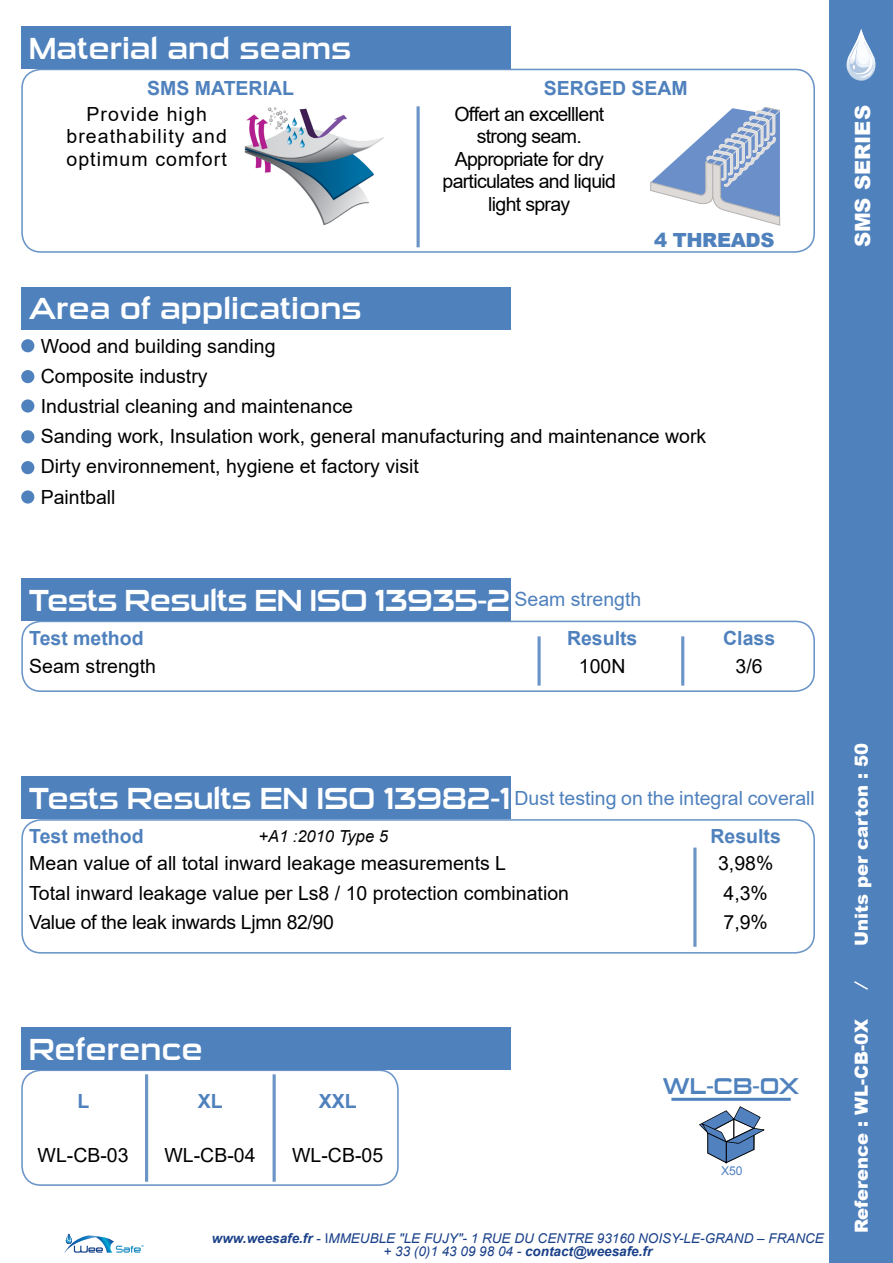
<style>
.page{position:relative;width:893px;height:1263px;background:#fff}
.page>*{position:absolute;margin:0;border:0;box-sizing:border-box;transform-origin:0 0}
.t1{font:30px "Sui Generis Rg";color:#fff}
.t2{font:30px "Sui Generis Rg";letter-spacing:-.02em;color:#fff}
.t3{font:22.5px "Sui Generis Rg";color:#4f81bd}
.t4{font:900 21px "Arial";color:#fff}
.t5{font:19.5px/29.1px "Arial";color:#000}
.t6{font:19.5px/22.5px "Arial";letter-spacing:-.035em;color:#000;text-align:center}
.t7{font:700 19.5px "Arial";color:#4f81bd}
.t8{font:19.5px "Arial";color:#4f81bd}
.t9{font:19.5px/22.5px "Arial";letter-spacing:.055em;color:#000;text-align:center}
.t10{font:900 19.5px "Arial";letter-spacing:-.02em;color:#4f81bd}
.t11{font:900 18px "Arial";color:#fff}
.t12{font:italic 16.5px "Arial";color:#000}
.t13{font:italic 13.5px/12px "Arial";color:#1a4089;text-align:center}
.t14{font:12.15px "Arial";color:#5181bf}
.t15{font:5.85px "Myriad Pro";color:#1c8dc1}
.s1{font-weight:700}
.s2{font-style:normal}
</style>
<div class="page">
<div style="left:21px;top:69px;width:794px;height:184px;border:2px solid #4f81bd;border-radius:19px"></div>
<div style="left:829px;top:0;width:64px;height:1263px;background:#4f81bd"></div>
<svg style="left:846px;top:29px;width:30px;height:52px"></svg>
<img style="left:244px;top:107px;width:139px;height:118px">
<svg style="left:416px;top:106px;width:4px;height:141px"></svg>
<svg style="left:64px;top:1234px;width:77px;height:19px"></svg>
<div style="left:21px;top:339px;width:13px;height:13px;background:#4f81bd;border-radius:50%"></div>
<div style="left:21px;top:370px;width:13px;height:13px;background:#4f81bd;border-radius:50%"></div>
<div style="left:21px;top:399px;width:13px;height:14px;background:#4f81bd;border-radius:50%"></div>
<div style="left:21px;top:430px;width:13px;height:13px;background:#4f81bd;border-radius:50%"></div>
<div style="left:21px;top:461px;width:13px;height:13px;background:#4f81bd;border-radius:50%"></div>
<div style="left:21px;top:490px;width:13px;height:14px;background:#4f81bd;border-radius:50%"></div>
<svg style="left:650px;top:107px;width:130px;height:118px"></svg>
<hr style="left:671px;top:1098px;width:120px;height:3px;background:#4f81bd">
<svg style="left:699px;top:1106px;width:65px;height:57px"></svg>
<div style="left:21px;top:1069px;width:378px;height:117px;border:2px solid #4f81bd;border-radius:19px"></div>
<hr style="left:145px;top:1074px;width:3px;height:108px;background:#4f81bd">
<hr style="left:273px;top:1074px;width:3px;height:108px;background:#4f81bd">
<div style="left:21px;top:819px;width:794px;height:135px;border:2px solid #4f81bd;border-radius:19px"></div>
<svg style="left:854px;top:981px;width:14px;height:9px"></svg>
<svg style="left:537px;top:636px;width:4px;height:50px"></svg>
<hr style="left:693px;top:847px;width:3px;height:100px;background:#4f81bd">
<hr style="left:681px;top:636px;width:3px;height:50px;background:#4f81bd">
<div style="left:21px;top:621px;width:794px;height:71px;border:2px solid #4f81bd;border-radius:19px"></div>
<div style="left:21px;top:578px;width:489px;height:42px;background:#4f81bd"></div>
<div style="left:21px;top:777px;width:489px;height:42px;background:#4f81bd"></div>
<div style="left:21px;top:287px;width:489px;height:42px;background:#4f81bd"></div>
<div style="left:21px;top:1027px;width:489px;height:42px;background:#4f81bd"></div>
<div style="left:21px;top:26px;width:489px;height:43px;background:#4f81bd"></div>
<h1 class="t1" style="left:29px;top:31px;width:324px">Material and seams</h1>
<p class="t7" style="left:147px;top:74px;width:148px">SMS MATERIAL</p>
<p class="t9" style="left:66px;top:102px;width:162px">Provide high breathability and optimum comfort</p>
<p class="t4" style="left:847px;top:247px;width:144px;rotate:-90deg">SMS SERIES</p>
<p class="t7" style="left:544px;top:74px;width:146px">SERGED SEAM</p>
<p class="t6" style="left:442px;top:102px;width:175px">Offert an excelllent strong seam.<br>Appropriate for dry particulates and liquid light spray</p>
<p class="t10" style="left:654px;top:225px;width:122px">4 THREADS</p>
<h1 class="t1" style="left:29px;top:291px;width:334px">Area of applications</h1>
<p class="t5" style="left:41px;top:331px;width:236px">Wood and building sanding</p>
<p class="t5" style="left:41px;top:362px;width:168px">Composite industry</p>
<p class="t5" style="left:41px;top:391px;width:667px;line-height:30.2px">Industrial cleaning and maintenance<br>Sanding work, Insulation work, general manufacturing and maintenance work</p>
<p class="t5" style="left:41px;top:451px;width:380px;line-height:30.2px">Dirty environnement, hygiene et factory visit<br>Paintball</p>
<h1 class="t2" style="left:29px;top:583px;width:483px">Tests Results EN ISO 13935-2</h1>
<p class="t8" style="left:514px;top:586px;width:128px">Seam strength</p>
<p class="t7" style="left:29px;top:624px;width:116px">Test method</p>
<p class="t7" style="left:723px;top:624px;width:54px">Class</p>
<p class="t5" style="left:736px;top:651px;width:29px">3/6</p>
<p class="t7" style="left:567px;top:624px;width:72px">Results</p>
<p class="t5" style="left:29px;top:651px;width:128px">Seam strength</p>
<p class="t5" style="left:579px;top:651px;width:48px">100N</p>
<h1 class="t1" style="left:29px;top:781px;width:483px">Tests Results EN ISO 13982-1</h1>
<p class="t8" style="left:514px;top:785px;width:302px">Dust testing on the integral coverall</p>
<p class="t7" style="left:29px;top:823px;width:116px">Test method</p>
<p class="t12" style="left:258px;top:826px;width:131px">+A1 :2010 Type 5</p>
<p class="t5" style="left:29px;top:849px;width:541px">Mean value of all total inward leakage measurements L<br>Total inward leakage value per Ls8 / 10 protection combination<br>Value of the leak inwards Ljmn 82/90</p>
<h1 class="t1" style="left:29px;top:1032px;width:176px">Reference</h1>
<p class="t7" style="left:77px;top:1087px;width:13px">L</p>
<p class="t7" style="left:198px;top:1087px;width:26px">XL</p>
<p class="t7" style="left:319px;top:1087px;width:39px">XXL</p>
<p class="t5" style="left:38px;top:1141px;width:93px">WL-CB-03</p>
<p class="t5" style="left:165px;top:1141px;width:93px">WL-CB-04</p>
<p class="t5" style="left:292px;top:1141px;width:93px">WL-CB-05</p>
<p class="t7" style="left:710px;top:823px;width:72px">Results</p>
<p class="t5" style="left:718px;top:849px;width:57px">3,98%<br>4,3%<br>7,9%</p>
<p class="t3" style="left:663px;top:1073px;width:138px">WL-CB-0X</p>
<p class="t14" style="left:721px;top:1163px;width:23px">X50</p>
<p class="t15" style="left:141px;top:1243px;width:4px">®</p>
<p class="t13" style="left:212px;top:1233px;width:613px"><span class="s1">www.weesafe.fr</span> <span class="s2">- I</span>MMEUBLE "LE FUJY"- 1 RUE DU CENTRE 93160 NOISY-LE-GRAND – FRANCE + 33 (0)1 43 09 98 04 - <span class="s1">contact@weesafe.fr</span></p>
<p class="t11" style="left:848px;top:946px;width:204px;rotate:-90deg">Units per carton : 50</p>
<p class="t11" style="left:848px;top:1233px;width:216px;rotate:-90deg">Reference : WL-CB-0X</p>
</div>
